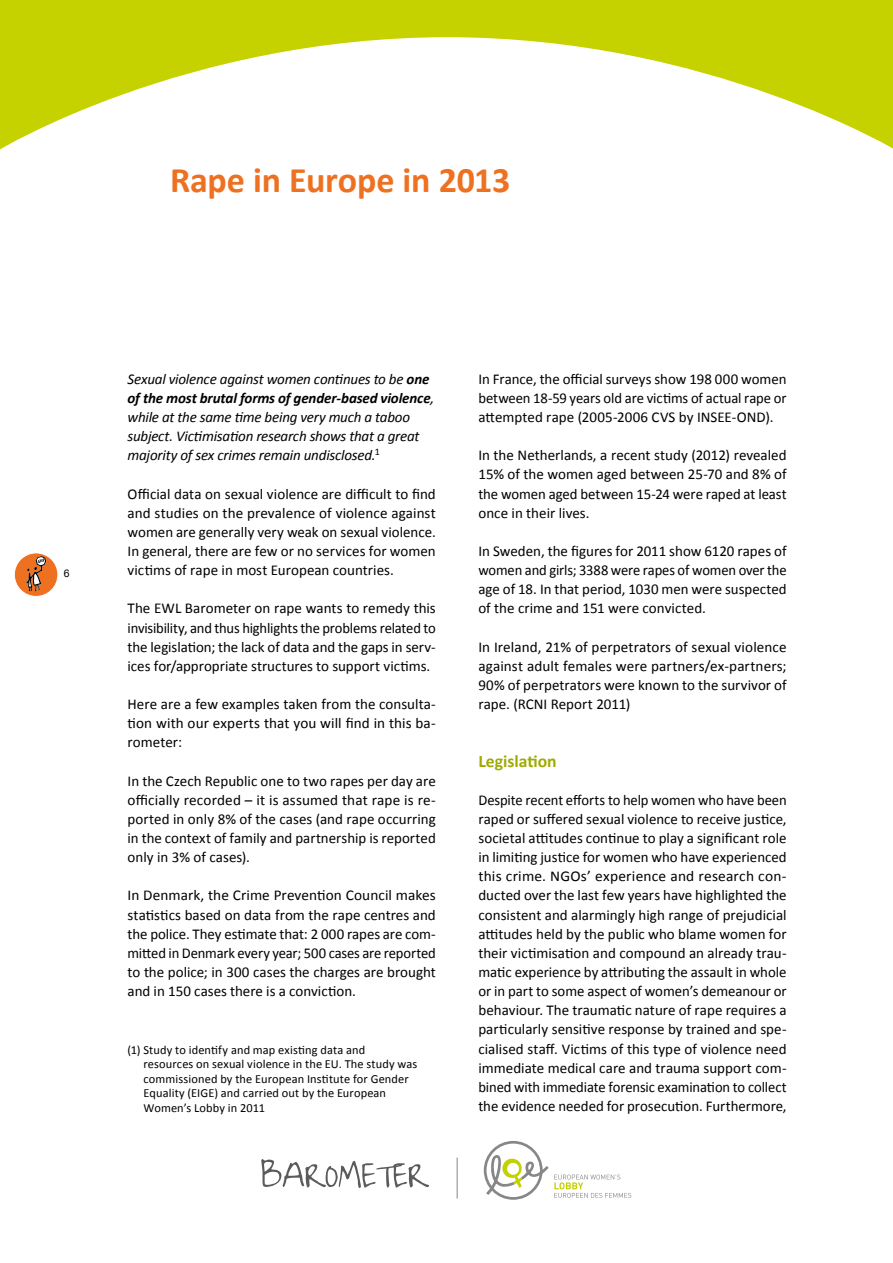
<style>
.page{position:relative;width:893px;height:1263px;background:#fff}
.page>*{position:absolute;margin:0;border:0;box-sizing:border-box;transform-origin:0 0}
.t1{font:700 36px "Calibri";letter-spacing:-.005em;color:#ee7122}
.t2{font:700 17.7px "Calibri";color:#9fab00}
.t3{font:15px/19.2px "Calibri";color:#000;text-align:justify}
.t4{font:italic 15px/19.2px "Calibri";letter-spacing:-.015em;color:#000}
.t5{font:12.3px/14.7px "Calibri";letter-spacing:.01em;color:#000}
.t6{font:10.5px "Arial";color:#000}
.s1{font-weight:700}
</style>
<div class="page">
<div style="left:14px;top:553px;width:44px;height:43px;background:#ee7122;border-radius:50%"></div>
<div style="left:14px;top:553px;width:44px;height:44px;border:1px solid #fff;border-radius:50%"></div>
<svg style="left:26px;top:556px;width:20px;height:36px"></svg>
<svg style="left:484px;top:1141px;width:147px;height:59px"></svg>
<hr style="left:457px;top:1157px;width:1px;height:42px;background:#868786">
<svg style="left:261px;top:1159px;width:168px;height:29px"></svg>
<svg style="left:0;top:0;width:893px;height:150px"></svg>
<h1 class="t1" style="left:170px;top:157px;width:342px">Rape in Europe in 2013</h1>
<p class="t6" style="left:64px;top:567px;width:7px">6</p>
<p class="t4" style="left:128px;top:369px;width:308px">Sexual violence against women continues to be <span class="s1">one of the most brutal forms of gender-based violence</span>, while at the same time being very much a taboo subject. Victimisation research shows that a great majority of sex crimes remain undisclosed.<sup>1</sup></p>
<p class="t3" style="left:128px;top:484px;width:310px">Official data on sexual violence are difficult to find and studies on the prevalence of violence against women are generally very weak on sexual violence.<br>In general, there are few or no services for women victims of rape in most European countries.</p>
<p class="t3" style="left:128px;top:599px;width:310px">The EWL Barometer on rape wants to remedy this invisibility, and thus highlights the problems related to the legislation; the lack of data and the gaps in serv&shy;ices for/appropriate structures to support victims.</p>
<p class="t3" style="left:128px;top:694px;width:310px">Here are a few examples taken from the consulta&shy;tion with our experts that you will find in this ba&shy;rometer:</p>
<p class="t3" style="left:128px;top:771px;width:310px">In the Czech Republic one to two rapes per day are officially recorded – it is assumed that rape is re&shy;ported in only 8% of the cases (and rape occurring in the context of family and partnership is reported only in 3% of cases).</p>
<p class="t3" style="left:128px;top:886px;width:310px">In Denmark, the Crime Prevention Council makes statistics based on data from the rape centres and the police. They estimate that: 2 000 rapes are com&shy;mitted in Denmark every year; 500 cases are reported to the police; in 300 cases the charges are brought and in 150 cases there is a conviction.</p>
<p class="t5" style="left:143px;top:1042px;width:275px;text-indent:-16px">(1) Study to identify and map existing data and resources on sexual violence in the EU. The study was commissioned by the European Institute for Gender Equality (EIGE) and carried out by the European Women’s Lobby in 2011</p>
<p class="t3" style="left:478px;top:369px;width:310px">In France, the official surveys show 198 000 women between 18-59 years old are victims of actual rape or attempted rape (2005-2006 CVS by INSEE-OND).</p>
<p class="t3" style="left:478px;top:446px;width:310px">In the Netherlands, a recent study (2012) revealed 15% of the women aged between 25-70 and 8% of the women aged between 15-24 were raped at least once in their lives.</p>
<p class="t3" style="left:478px;top:541px;width:310px">In Sweden, the figures for 2011 show 6120 rapes of women and girls; 3388 were rapes of women over the age of 18. In that period, 1030 men were suspected of the crime and 151 were convicted.</p>
<p class="t3" style="left:478px;top:637px;width:310px">In Ireland, 21% of perpetrators of sexual violence against adult females were partners/ex-partners; 90% of perpetrators were known to the survivor of rape. (RCNI Report 2011)</p>
<p class="t2" style="left:478px;top:749px;width:80px">Legislation</p>
<p class="t3" style="left:478px;top:790px;width:310px">Despite recent efforts to help women who have been raped or suffered sexual violence to receive justice, societal attitudes continue to play a significant role in limiting justice for women who have experienced this crime. NGOs’ experience and research con&shy;ducted over the last few years have highlighted the consistent and alarmingly high range of prejudicial attitudes held by the public who blame women for their victimisation and compound an already trau&shy;matic experience by attributing the assault in whole or in part to some aspect of women’s demeanour or behaviour. The traumatic nature of rape requires a particularly sensitive response by trained and spe&shy;cialised staff. Victims of this type of violence need immediate medical care and trauma support com&shy;bined with immediate forensic examination to collect the evidence needed for prosecution. Furthermore,</p>
</div>
